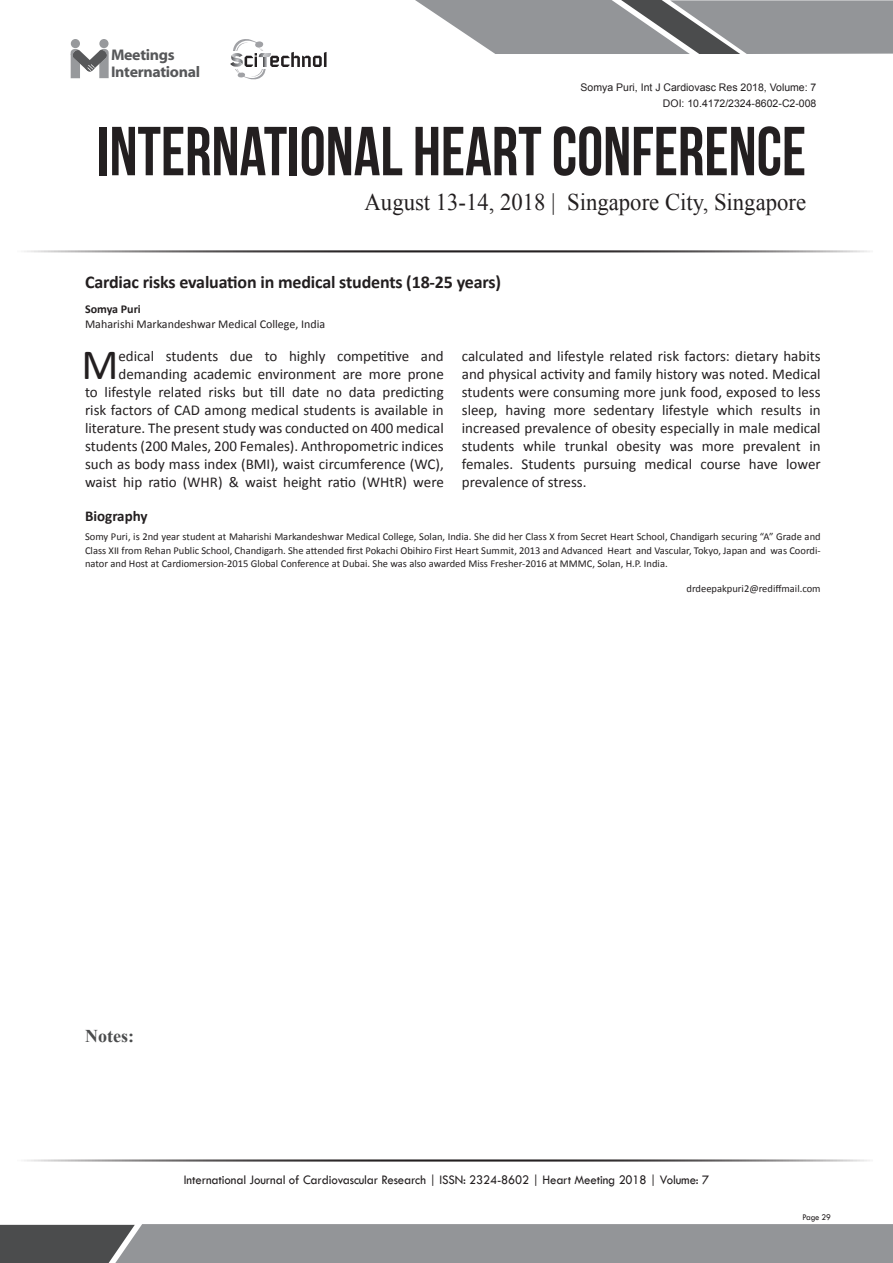
<style>
.page{position:relative;width:893px;height:1263px;background:#fff}
.page>*{position:absolute;margin:0;border:0;box-sizing:border-box;transform-origin:0 0}
.t1{font:69.15px "Bebas Neue";color:#231f20;scale:.95 1}
.Abstract{font:43.35px "Calibri";color:#231f20}
.t2{font:23.85px "Times New Roman";color:#231f20;scale:.95 1}
.t3{font:700 18px "Calibri";letter-spacing:-.01em;color:#231f20}
.t4{font:700 18px "Times New Roman";color:#4b4c4d}
.t5{font:700 15.45px/17.1px "Myriad Web Pro";letter-spacing:-.02em;color:#57585a}
.Abstract-2{font:15px/18px "Calibri";color:#231f20;text-align:right}
.Bio_Heading{font:700 15px "Calibri";color:#231f20}
.t6{font:13.5px "Tw Cen";letter-spacing:-.01em;color:#231f20;scale:.95 1}
.Affiliation{font:12px "Calibri";color:#231f20}
.Name{font:700 12px "Calibri";color:#231f20}
.Bio_Heading-2{font:10.5px/13.5px "Calibri";color:#231f20;text-align:justify}
.t7{font:10.5px "Arial";color:#231f20}
.t8{font:9px "Tw Cen";letter-spacing:-.02em;color:#231f20;scale:.95 1}
</style>
<div class="page">
<hr style="left:14px;top:250px;width:859px;height:2px;background:#231f20">
<hr style="left:14px;top:1159px;width:859px;height:2px;background:#231f20">
<svg style="left:71px;top:49px;width:38px;height:29px"></svg>
<div style="left:99px;top:39px;width:10px;height:9px;background:#97999c;border-radius:50%"></div>
<div style="left:71px;top:39px;width:9px;height:9px;background:#97999c;border-radius:50%"></div>
<svg style="left:415px;top:0;width:478px;height:54px;background:#9a9b9e"></svg>
<svg style="left:0;top:1224px;width:893px;height:39px;background:#8a8c8f"></svg>
<svg style="left:230px;top:39px;width:97px;height:41px"></svg>
<p class="t5" style="left:111px;top:46px;width:91px">Meetings<br>International</p>
<p class="t7" style="left:581px;top:81px;width:237px">Somya Puri, Int J Cardiovasc Res 2018, Volume: 7</p>
<p class="t7" style="left:663px;top:96px;width:155px">DOI: 10.4172/2324-8602-C2-008</p>
<h1 class="t1" style="left:97px;top:113px;width:748px">INTERNATIONAL HEART CONFERENCE</h1>
<h3 class="t2" style="left:365px;top:186px;width:466px">August 13-14, 2018 | Singapore City, Singapore</h3>
<p class="t3" style="left:85px;top:270px;width:417px">Cardiac risks evaluation in medical students (18-25 years)</p>
<p class="Name" style="left:85px;top:302px;width:57px">Somya Puri</p>
<p class="Affiliation" style="left:85px;top:317px;width:242px">Maharishi Markandeshwar Medical College, India</p>
<p class="Abstract" style="left:81px;top:337px;width:39px">M</p>
<p class="Abstract-2" style="left:85px;top:347px;width:360px">edical students due to highly competitive and demanding academic environment are more prone<br>to lifestyle related risks but till date no data predicting risk factors of CAD among medical students is available in literature. The present study was conducted on 400 medical students (200 Males, 200 Females). Anthropometric indices such as body mass index (BMI), waist circumference (WC), waist hip ratio (WHR) &amp; waist height ratio (WHtR) were</p>
<p class="Abstract-2" style="left:462px;top:347px;width:360px;text-align:justify">calculated and lifestyle related risk factors: dietary habits and physical activity and family history was noted. Medical students were consuming more junk food, exposed to less sleep, having more sedentary lifestyle which results in increased prevalence of obesity especially in male medical students while trunkal obesity was more prevalent in females. Students pursuing medical course have lower prevalence of stress.</p>
<p class="Bio_Heading" style="left:85px;top:506px;width:64px">Biography</p>
<p class="Bio_Heading-2" style="left:85px;top:530px;width:737px">Somy Puri, is 2nd year student at Maharishi Markandeshwar Medical College, Solan, India. She did her Class X from Secret Heart School, Chandigarh securing “A” Grade and Class XII from Rehan Public School, Chandigarh. She attended first Pokachi Obihiro First Heart Summit, 2013 and Advanced Heart and Vascular, Tokyo, Japan and was Coordi&shy;nator and Host at Cardiomersion-2015 Global Conference at Dubai. She was also awarded Miss Fresher-2016 at MMMC, Solan, H.P. India.</p>
<p class="Bio_Heading-2" style="left:687px;top:581px;width:136px">drdeepakpuri2@rediffmail.com</p>
<p class="t4" style="left:85px;top:1024px;width:50px">Notes:</p>
<p class="t6" style="left:184px;top:1172px;width:554px">International Journal of Cardiovascular Research | ISSN: 2324-8602 | Heart Meeting 2018 | Volume: 7</p>
<p class="t8" style="left:802px;top:1212px;width:32px">Page 29</p>
</div>
